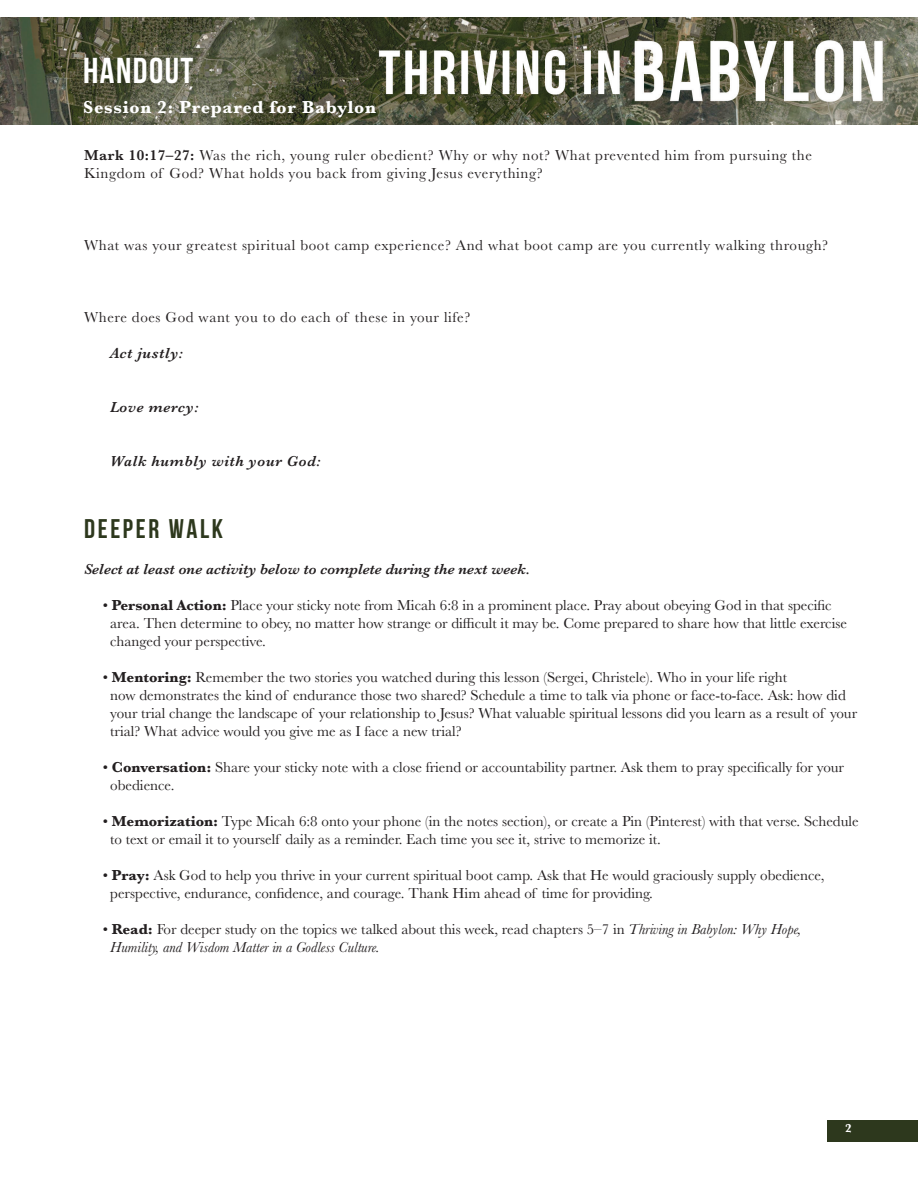
<style>
.page{position:relative;width:918px;height:1188px;background:#fff}
.page>*{position:absolute;margin:0;border:0;box-sizing:border-box;transform-origin:0 0}
.t1{font:36px "Bebas Neue";letter-spacing:.04em;color:#fff}
.t2{font:27px "Bebas Neue";letter-spacing:.1em;color:#2d381d}
.t3{font:700 18px "Baskerville";letter-spacing:.04em;color:#fff}
.t4{font:15px/18px "Baskerville";color:#231f20}
.t5{font:15px/18px "Baskerville";letter-spacing:.04em;color:#231f20}
.t6{font:italic 15px/18px "Baskerville";color:#231f20}
.t7{font:italic 600 15px "Baskerville";color:#231f20}
.t8{font:italic 600 15px "Baskerville";letter-spacing:.04em;color:#231f20}
.t9{font:700 12px "Baskerville";color:#fff}
.s1{font-weight:600}
.s2{font-weight:700}
.s3{font-style:normal}
.s4{font-weight:700;font-style:normal}
</style>
<div class="page">
<img style="left:0;top:17px;width:918px;height:107px">
<div style="left:827px;top:1120px;width:91px;height:21px;background:#2d381d"></div>
<p class="t1" style="left:83px;top:51px;width:112px">HANDOUT</p>
<p class="t3" style="left:83px;top:94px;width:294px">Session 2: Prepared for Babylon</p>
<p class="t5" style="left:84px;top:147px;width:729px"><span class="s1">Mark 10:17–27:</span> Was the rich, young ruler obedient? Why or why not? What prevented him from pursuing the<br>Kingdom of God? What holds you back from giving Jesus everything?</p>
<p class="t5" style="left:84px;top:237px;width:746px">What was your greatest spiritual boot camp experience? And what boot camp are you currently walking through?</p>
<p class="t5" style="left:84px;top:309px;width:388px">Where does God want you to do each of these in your life?</p>
<p class="t8" style="left:110px;top:343px;width:74px">Act justly:</p>
<p class="t8" style="left:110px;top:397px;width:90px">Love mercy:</p>
<p class="t8" style="left:110px;top:451px;width:212px">Walk humbly with your God:</p>
<p class="t2" style="left:84px;top:514px;width:141px">DEEPER WALK</p>
<p class="t7" style="left:84px;top:559px;width:448px">Select at least one activity below to complete during the next week.</p>
<p class="t4" style="left:110px;top:597px;width:738px;text-indent:-8px">• <span class="s2">Personal Action:</span> Place your sticky note from Micah 6:8 in a prominent place. Pray about obeying God in that specific area. Then determine to obey, no matter how strange or difficult it may be. Come prepared to share how that little exercise changed your perspective.</p>
<p class="t4" style="left:103px;top:669px;width:686px">• <span class="s2">Mentoring:</span> Remember the two stories you watched during this lesson (Sergei, Christele). Who in your life right</p>
<p class="t4" style="left:110px;top:687px;width:749px">now demonstrates the kind of endurance those two shared? Schedule a time to talk via phone or face-to-face. Ask: how did your trial change the landscape of your relationship to Jesus? What valuable spiritual lessons did you learn as a result of your trial? What advice would you give me as I face a new trial?</p>
<p class="t4" style="left:110px;top:759px;width:735px;text-indent:-8px">• <span class="s2">Conversation:</span> Share your sticky note with a close friend or accountability partner. Ask them to pray specifically for your obedience.</p>
<p class="t4" style="left:110px;top:813px;width:750px;text-indent:-8px">• <span class="s2">Memorization:</span> Type Micah 6:8 onto your phone (in the notes section), or create a Pin (Pinterest) with that verse. Schedule to text or email it to yourself daily as a reminder. Each time you see it, strive to memorize it.</p>
<p class="t4" style="left:110px;top:867px;width:716px;text-indent:-8px">• <span class="s2">Pray:</span> Ask God to help you thrive in your current spiritual boot camp. Ask that He would graciously supply obedience, perspective, endurance, confidence, and courage. Thank Him ahead of time for providing.</p>
<p class="t6" style="left:110px;top:920px;width:693px;text-indent:-8px"><span class="s3">•</span> <span class="s4">Read:</span> <span class="s3">For deeper study on the topics we talked about this week, read chapters 5–7 in</span> Thriving in Babylon: Why Hope,<br>Humility, and Wisdom Matter in a Godless Culture.</p>
<p class="t9" style="left:845px;top:1120px;width:8px">2</p>
</div>
